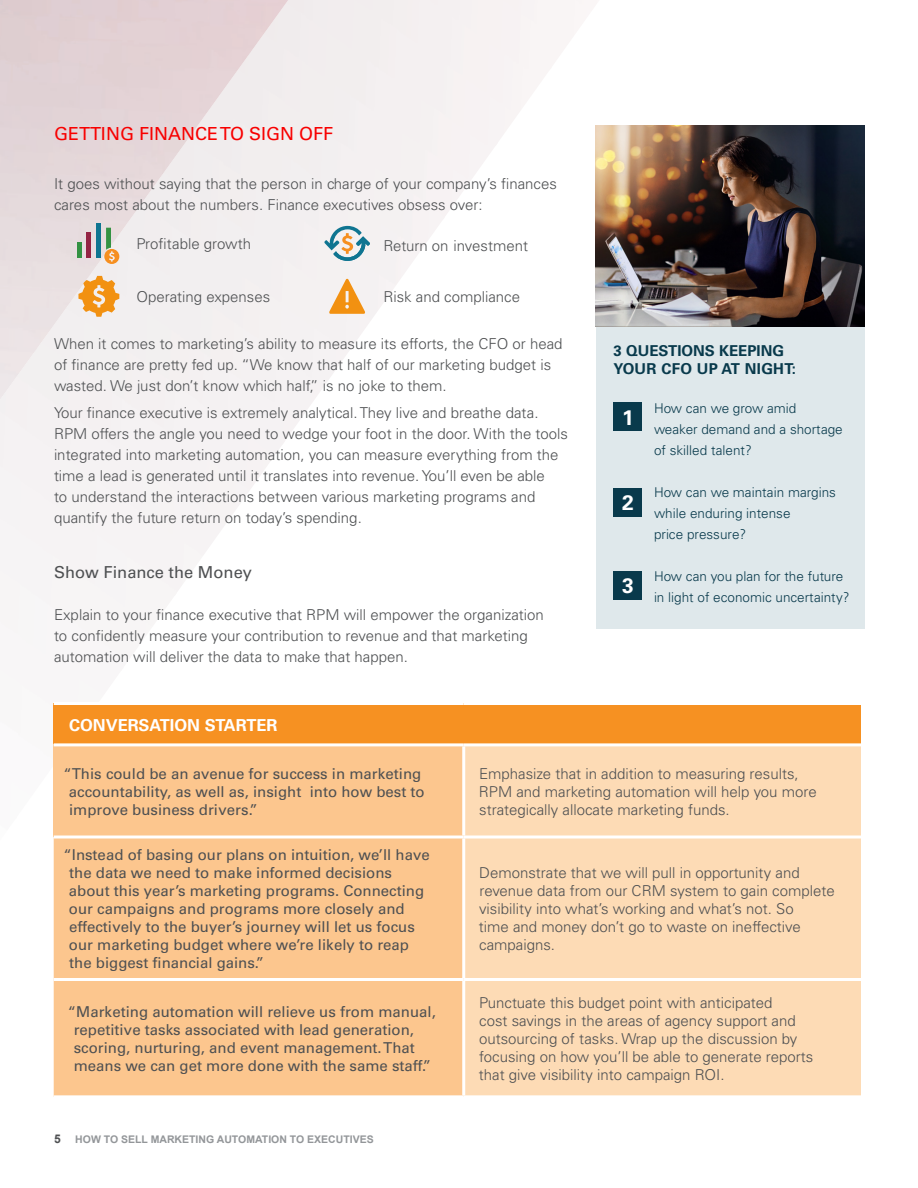
<style>
.page{position:relative;width:918px;height:1188px;background:#fff}
.page>*{position:absolute;margin:0;border:0;box-sizing:border-box;transform-origin:0 0}
.t1{font:700 21px "Univers";color:#fff}
.t2{font:18px "Univers";color:#f80000}
.t3{font:16.5px "Univers";color:#4e5052}
.t4{font:700 16.5px "Univers";color:#fff}
.t5{font:300 15px/21px "Univers";color:#4e5052}
.t6{font:15px/18px "Univers";color:#4e5052}
.t7{font:700 15px/18px "Univers";color:#093a4c}
.t8{font:300 13.5px/21px "Univers";color:#093a4c}
.t9{font:700 12px "Arial";color:#4e5052}
.t10{font:700 10.5px "Arial";color:#939699}
</style>
<div class="page">
<img style="left:14px;top:496px;width:54px;height:325px">
<img style="left:0;top:0;width:302px;height:496px">
<div style="left:596px;top:327px;width:269px;height:302px;background:#dfe8eb"></div>
<div style="left:54px;top:704px;width:807px;height:41px;background:#f69122"></div>
<div style="left:54px;top:745px;width:410px;height:92px;background:#fcc68e"></div>
<div style="left:465px;top:746px;width:396px;height:232px;background:#fddbb5"></div>
<div style="left:54px;top:838px;width:408px;height:257px;background:#fcc68e"></div>
<div style="left:464px;top:980px;width:397px;height:117px;background:#fddbb5"></div>
<hr style="left:54px;top:702px;width:410px;height:3px;background:#fff">
<hr style="left:464px;top:702px;width:397px;height:3px;background:#fff">
<hr style="left:54px;top:743px;width:410px;height:3px;background:#fff">
<hr style="left:464px;top:743px;width:397px;height:3px;background:#fff">
<hr style="left:462px;top:746px;width:3px;height:90px;background:#fff">
<hr style="left:464px;top:836px;width:397px;height:2px;background:#fff">
<hr style="left:54px;top:836px;width:410px;height:2px;background:#fff">
<hr style="left:54px;top:978px;width:410px;height:3px;background:#fff">
<hr style="left:464px;top:978px;width:397px;height:3px;background:#fff">
<hr style="left:462px;top:981px;width:3px;height:114px;background:#fff">
<hr style="left:464px;top:1095px;width:397px;height:3px;background:#fff">
<img style="left:596px;top:126px;width:269px;height:201px">
<svg style="left:78px;top:276px;width:41px;height:41px"></svg>
<svg style="left:329px;top:279px;width:36px;height:35px"></svg>
<div style="left:86px;top:233px;width:5px;height:25px;background:#942444"></div>
<div style="left:96px;top:223px;width:5px;height:35px;background:#0f7591"></div>
<div style="left:77px;top:242px;width:5px;height:16px;background:#349243"></div>
<svg style="left:104px;top:228px;width:15px;height:36px"></svg>
<svg style="left:324px;top:226px;width:46px;height:35px"></svg>
<div style="left:614px;top:402px;width:28px;height:29px;background:#093a4c"></div>
<div style="left:614px;top:488px;width:28px;height:29px;background:#093a4c"></div>
<div style="left:614px;top:571px;width:28px;height:29px;background:#093a4c"></div>
<p class="t2" style="left:54px;top:123px;width:281px">GETTING FINANCE TO SIGN OFF</p>
<p class="t5" style="left:54px;top:173px;width:504px">It goes without saying that the person in charge of your company’s finances cares most about the numbers. Finance executives obsess over:</p>
<p class="t5" style="left:136px;top:234px;width:116px">Profitable growth</p>
<p class="t5" style="left:136px;top:286px;width:135px">Operating expenses</p>
<p class="t5" style="left:383px;top:235px;width:146px">Return on investment</p>
<p class="t5" style="left:383px;top:286px;width:138px">Risk and compliance</p>
<p class="t5" style="left:54px;top:333px;width:510px">When it comes to marketing’s ability to measure its efforts, the CFO or head of finance are pretty fed up. “We know that half of our marketing budget is wasted. We just don’t know which half,” is no joke to them.</p>
<p class="t5" style="left:54px;top:403px;width:516px">Your finance executive is extremely analytical. They live and breathe data.<br>RPM offers the angle you need to wedge your foot in the door. With the tools integrated into marketing automation, you can measure everything from the time a lead is generated until it translates into revenue. You’ll even be able<br>to understand the interactions between various marketing programs and quantify the future return on today’s spending.</p>
<p class="t3" style="left:54px;top:562px;width:200px">Show Finance the Money</p>
<p class="t5" style="left:54px;top:604px;width:491px">Explain to your finance executive that RPM will empower the organization to confidently measure your contribution to revenue and that marketing automation will deliver the data to make that happen.</p>
<p class="t7" style="left:614px;top:342px;width:184px">3 QUESTIONS KEEPING<br>YOUR CFO UP AT NIGHT:</p>
<p class="t8" style="left:654px;top:397px;width:190px">How can we grow amid weaker demand and a shortage of skilled talent?</p>
<p class="t8" style="left:654px;top:481px;width:184px">How can we maintain margins while enduring intense<br>price pressure?</p>
<p class="t8" style="left:654px;top:565px;width:197px">How can you plan for the future in light of economic uncertainty?</p>
<p class="t1" style="left:622px;top:405px;width:13px">1</p>
<p class="t1" style="left:622px;top:491px;width:13px">2</p>
<p class="t1" style="left:622px;top:573px;width:13px">3</p>
<p class="t4" style="left:69px;top:716px;width:210px">CONVERSATION STARTER</p>
<p class="t6" style="left:69px;top:764px;width:357px;text-indent:-5px">“This could be an avenue for success in marketing accountability, as well as, insight into how best to improve business drivers.”</p>
<p class="t5" style="left:479px;top:765px;width:339px;line-height:18px">Emphasize that in addition to measuring results,<br>RPM and marketing automation will help you more strategically allocate marketing funds.</p>
<p class="t6" style="left:69px;top:846px;width:362px;text-indent:-5px">“Instead of basing our plans on intuition, we’ll have the data we need to make informed decisions about this year’s marketing programs. Connecting our campaigns and programs more closely and effectively to the buyer’s journey will let us focus our marketing budget where we’re likely to reap the biggest financial gains.”</p>
<p class="t5" style="left:479px;top:864px;width:357px;line-height:18px">Demonstrate that we will pull in opportunity and revenue data from our CRM system to gain complete visibility into what’s working and what’s not. So<br>time and money don’t go to waste on ineffective campaigns.</p>
<p class="t6" style="left:74px;top:1003px;width:364px;text-indent:-6px">“Marketing automation will relieve us from manual, repetitive tasks associated with lead generation, scoring, nurturing, and event management. That means we can get more done with the same staff.”</p>
<p class="t5" style="left:479px;top:994px;width:336px;line-height:18px">Punctuate this budget point with anticipated<br>cost savings in the areas of agency support and outsourcing of tasks. Wrap up the discussion by focusing on how you’ll be able to generate reports that give visibility into campaign ROI.</p>
<p class="t9" style="left:54px;top:1131px;width:8px">5</p>
<p class="t10" style="left:75px;top:1132px;width:300px">HOW TO SELL MARKETING AUTOMATION TO EXECUTIVES</p>
</div>
